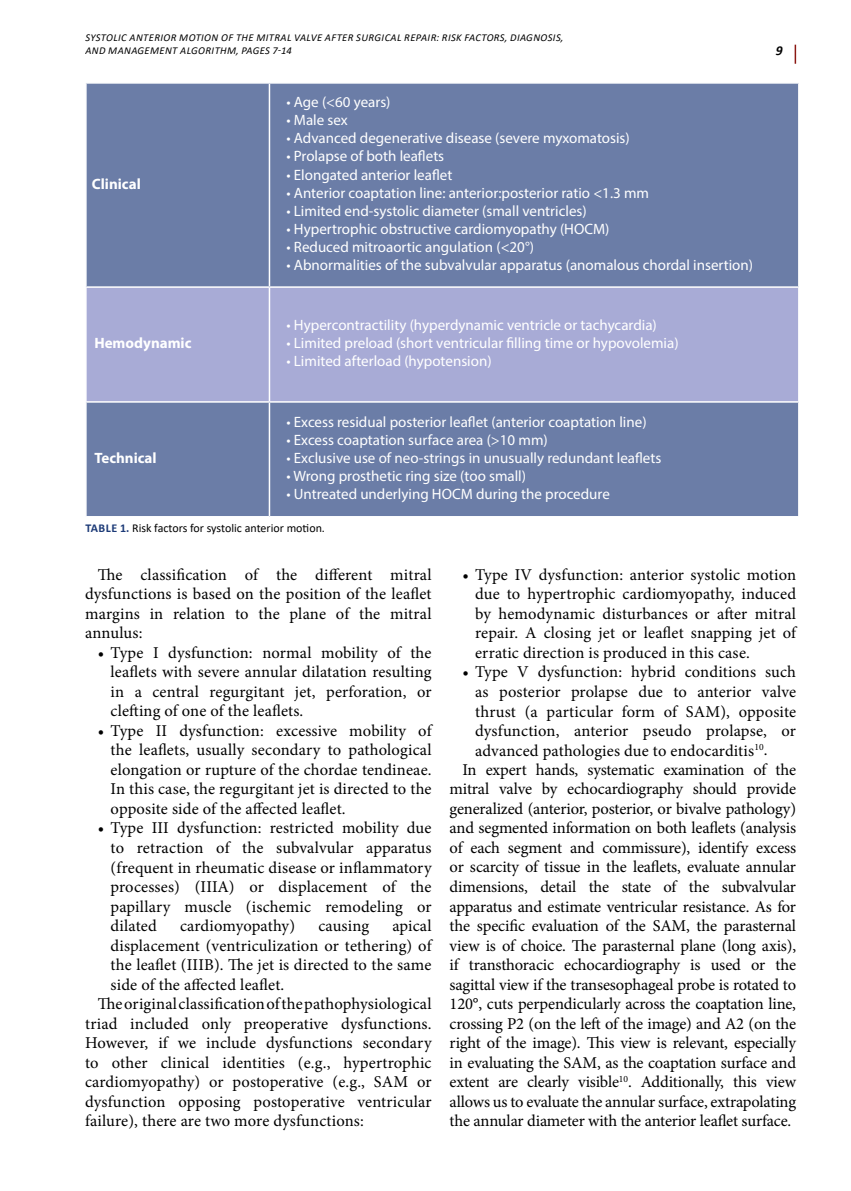
<style>
.page{position:relative;width:851px;height:1191px;background:#fff}
.page>*{position:absolute;margin:0;border:0;box-sizing:border-box;transform-origin:0 0}
.t1{font:16.5px/19.5px "Minion Pro";letter-spacing:-.005em;color:#000;text-align:justify}
.t2{font:15px "Myriad Pro";color:#fff}
.t3{font:700 15px "Myriad Pro";color:#fff}
.t4{font:italic 700 13.5px "Calibri";color:#000}
.t5{font:12px "Calibri";color:#000}
.t6{font:italic 10.5px/12.6px "Calibri";letter-spacing:.04em;color:#000}
.s1{font-weight:700;color:#1c3a77}
</style>
<div class="page">
<svg style="left:794px;top:45px;width:2px;height:19px"></svg>
<div style="left:87px;top:84px;width:711px;height:432px;background:#6b7da7"></div>
<div style="left:87px;top:288px;width:711px;height:113px;background:#a8abd6"></div>
<hr style="left:269px;top:84px;width:1px;height:202px;background:#fff">
<hr style="left:85px;top:286px;width:184px;height:2px;background:#fff">
<hr style="left:269px;top:286px;width:530px;height:2px;background:#fff">
<hr style="left:269px;top:288px;width:1px;height:113px;background:#fff">
<hr style="left:269px;top:403px;width:1px;height:113px;background:#fff">
<hr style="left:85px;top:401px;width:184px;height:2px;background:#fff">
<hr style="left:269px;top:401px;width:530px;height:2px;background:#fff">
<p class="t6" style="left:85px;top:31px;width:479px">SYSTOLIC ANTERIOR MOTION OF THE MITRAL VALVE AFTER SURGICAL REPAIR: RISK FACTORS, DIAGNOSIS,<br>AND MANAGEMENT ALGORITHM, PAGES 7-14</p>
<p class="t3" style="left:92px;top:174px;width:50px">Clinical</p>
<p class="t3" style="left:94px;top:333px;width:99px">Hemodynamic</p>
<p class="t2" style="left:286px;top:93px;width:106px">• Age (&lt;60 years)</p>
<p class="t2" style="left:286px;top:111px;width:63px">• Male sex</p>
<p class="t2" style="left:286px;top:129px;width:345px">• Advanced degenerative disease (severe myxomatosis)</p>
<p class="t2" style="left:286px;top:147px;width:159px">• Prolapse of both leaflets</p>
<p class="t2" style="left:286px;top:165px;width:167px">• Elongated anterior leaflet</p>
<p class="t2" style="left:286px;top:183px;width:364px">• Anterior coaptation line: anterior:posterior ratio &lt;1.3 mm</p>
<p class="t2" style="left:286px;top:201px;width:302px">• Limited end-systolic diameter (small ventricles)</p>
<p class="t2" style="left:286px;top:219px;width:324px">• Hypertrophic obstructive cardiomyopathy (HOCM)</p>
<p class="t2" style="left:286px;top:237px;width:249px">• Reduced mitroaortic angulation (&lt;20°)</p>
<p class="t2" style="left:286px;top:255px;width:468px">• Abnormalities of the subvalvular apparatus (anomalous chordal insertion)</p>
<p class="t2" style="left:286px;top:316px;width:372px">• Hypercontractility (hyperdynamic ventricle or tachycardia)</p>
<p class="t2" style="left:286px;top:334px;width:393px">• Limited preload (short ventricular filling time or hypovolemia)</p>
<p class="t2" style="left:286px;top:352px;width:207px">• Limited afterload (hypotension)</p>
<p class="t4" style="left:775px;top:41px;width:8px">9</p>
<p class="t2" style="left:286px;top:412px;width:361px">• Excess residual posterior leaflet (anterior coaptation line)</p>
<p class="t2" style="left:286px;top:430px;width:263px">• Excess coaptation surface area (&gt;10 mm)</p>
<p class="t2" style="left:286px;top:448px;width:376px">• Exclusive use of neo-strings in unusually redundant leaflets</p>
<p class="t2" style="left:286px;top:466px;width:241px">• Wrong prosthetic ring size (too small)</p>
<p class="t2" style="left:286px;top:484px;width:325px">• Untreated underlying HOCM during the procedure</p>
<p class="t5" style="left:85px;top:519px;width:241px"><span class="s1">TABLE 1.</span> Risk factors for systolic anterior motion.</p>
<p class="t1" style="left:85px;top:565px;width:348px;text-indent:13px">The classification of the different mitral dysfunctions is based on the position of the leaflet margins in relation to the plane of the mitral annulus:</p>
<p class="t1" style="left:111px;top:643px;width:322px;text-indent:-13px">• Type I dysfunction: normal mobility of the leaflets with severe annular dilatation resulting in a central regurgitant jet, perforation, or clefting of one of the leaflets.</p>
<p class="t1" style="left:111px;top:721px;width:322px;text-indent:-13px">• Type II dysfunction: excessive mobility of the leaflets, usually secondary to pathological elongation or rupture of the chordae tendineae.<br>In this case, the regurgitant jet is directed to the opposite side of the affected leaflet.</p>
<p class="t1" style="left:111px;top:818px;width:322px;text-indent:-13px">• Type III dysfunction: restricted mobility due to retraction of the subvalvular apparatus (frequent in rheumatic disease or inflammatory processes) (IIIA) or displacement of the papillary muscle (ischemic remodeling or dilated</p>
<p class="t3" style="left:94px;top:448px;width:64px">Technical</p>
<p class="t1" style="left:475px;top:565px;width:322px;text-indent:-13px">• Type IV dysfunction: anterior systolic motion due to hypertrophic cardiomyopathy, induced by hemodynamic disturbances or after mitral repair. A closing jet or leaflet snapping jet of erratic direction is produced in this case.</p>
<p class="t1" style="left:462px;top:662px;width:335px">• Type V dysfunction: hybrid conditions such</p>
<p class="t1" style="left:475px;top:682px;width:322px">as posterior prolapse due to anterior valve</p>
<p class="t1" style="left:475px;top:701px;width:322px">thrust (a particular form of SAM), opposite</p>
<p class="t1" style="left:475px;top:721px;width:322px">dysfunction, anterior pseudo prolapse, or</p>
<p class="t1" style="left:475px;top:740px;width:294px">advanced pathologies due to endocarditis<sup>10</sup>.</p>
<p class="t1" style="left:462px;top:760px;width:335px">In expert hands, systematic examination of the</p>
<p class="t1" style="left:449px;top:779px;width:348px">mitral valve by echocardiography should provide</p>
<p class="t1" style="left:449px;top:799px;width:348px">generalized (anterior, posterior, or bivalve pathology)</p>
<p class="t1" style="left:449px;top:818px;width:348px">and segmented information on both leaflets (analysis</p>
<p class="t1" style="left:449px;top:838px;width:348px">of each segment and commissure), identify excess</p>
<p class="t1" style="left:449px;top:857px;width:348px">or scarcity of tissue in the leaflets, evaluate annular</p>
<p class="t1" style="left:449px;top:877px;width:348px">dimensions, detail the state of the subvalvular</p>
<p class="t1" style="left:449px;top:896px;width:348px">apparatus and estimate ventricular resistance. As for</p>
<p class="t1" style="left:449px;top:916px;width:348px">the specific evaluation of the SAM, the parasternal</p>
<p class="t1" style="left:449px;top:935px;width:348px">view is of choice. The parasternal plane (long axis),</p>
<p class="t1" style="left:449px;top:955px;width:348px">if transthoracic echocardiography is used or the</p>
<p class="t1" style="left:449px;top:974px;width:348px">sagittal view if the transesophageal probe is rotated to</p>
<p class="t1" style="left:449px;top:994px;width:348px">120°, cuts perpendicularly across the coaptation line,</p>
<p class="t1" style="left:449px;top:1013px;width:348px">crossing P2 (on the left of the image) and A2 (on the</p>
<p class="t1" style="left:449px;top:1033px;width:348px">right of the image). This view is relevant, especially</p>
<p class="t1" style="left:449px;top:1052px;width:348px">in evaluating the SAM, as the coaptation surface and</p>
<p class="t1" style="left:449px;top:1072px;width:348px">extent are clearly visible<sup>10</sup>. Additionally, this view</p>
<p class="t1" style="left:449px;top:1091px;width:348px">allows us to evaluate the annular surface, extrapolating</p>
<p class="t1" style="left:449px;top:1111px;width:343px">the annular diameter with the anterior leaflet surface.</p>
<p class="t1" style="left:180px;top:916px;width:117px">cardiomyopathy)</p>
<p class="t1" style="left:318px;top:916px;width:52px">causing</p>
<p class="t1" style="left:392px;top:916px;width:41px">apical</p>
<p class="t1" style="left:111px;top:935px;width:322px">displacement (ventriculization or tethering) of</p>
<p class="t1" style="left:111px;top:955px;width:322px">the leaflet (IIIB). The jet is directed to the same</p>
<p class="t1" style="left:111px;top:974px;width:175px">side of the affected leaflet.</p>
<p class="t1" style="left:98px;top:994px;width:335px">The original classification of the pathophysiological</p>
<p class="t1" style="left:85px;top:1013px;width:348px">triad included only preoperative dysfunctions.</p>
<p class="t1" style="left:85px;top:1033px;width:348px">However, if we include dysfunctions secondary</p>
<p class="t1" style="left:85px;top:1052px;width:348px">to other clinical identities (e.g., hypertrophic</p>
<p class="t1" style="left:85px;top:1072px;width:348px">cardiomyopathy) or postoperative (e.g., SAM or</p>
<p class="t1" style="left:85px;top:1091px;width:348px">dysfunction opposing postoperative ventricular</p>
<p class="t1" style="left:85px;top:1111px;width:280px">failure), there are two more dysfunctions:</p>
</div>
